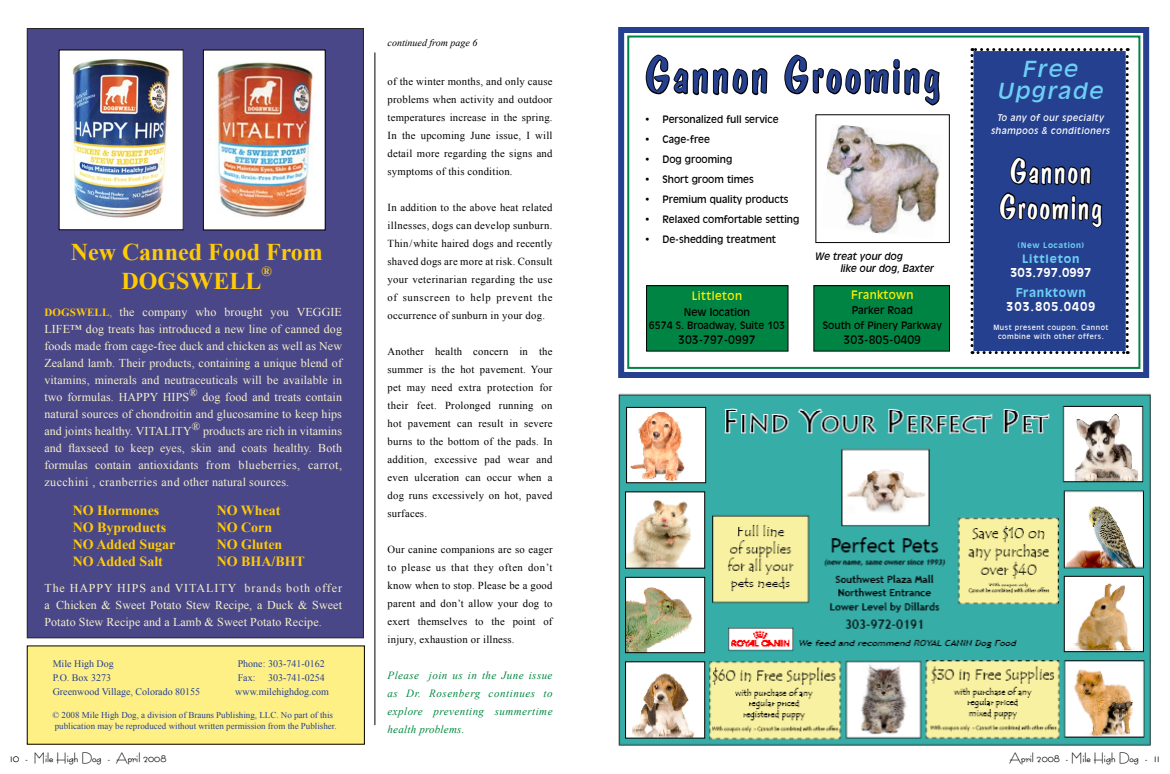
<style>
.page{position:relative;width:1170px;height:774px;background:#fff}
.page>*{position:absolute;margin:0;border:0;box-sizing:border-box;transform-origin:0 0}
.t1{font:45px "Dom";letter-spacing:.07em;color:#25408f}
.t2{font:31px/35.5px "Dom";letter-spacing:.05em;color:#fff;text-align:center}
.t3{font:700 24px/28.8px "Times New Roman";color:#ffcb05;text-align:center}
.t4{font:italic 21.6px/22px "Incised 901 BT";letter-spacing:.06em;color:#6dcff6;text-align:center;scale:1.11 1}
.t5{font:700 14px "Times New Roman";color:#ffcb05}
.t6{font:12px/17px "Times New Roman";letter-spacing:.01em;color:#f7f1c9;text-align:justify}
.t7{font:700 12px "Bernie";color:#000}
.t8{font:700 12px "Incised 901 BT";color:#fff}
.t9{font:700 12px "Incised 901 BT";letter-spacing:.06em;color:#fff}
.t10{font:700 12px "Incised 901 BT";letter-spacing:.06em;color:#6dcff6}
.t11{font:11.4px "Incised 901 BT";color:#000}
.t12{font:11.4px "Incised 901 BT";letter-spacing:.035em;color:#fff200}
.t13{font:700 11.3px "Incised 901 BT";letter-spacing:.07em;color:#6dcff6;scale:1.06 1}
.t14{font:italic 11px/18px "Times New Roman";letter-spacing:.04em;color:#008740;text-align:justify}
.t15{font:10.7px/18px "Times New Roman";letter-spacing:.02em;color:#000;text-align:justify}
.t16{font:10.4px "Incised 901 BT";color:#000}
.t17{font:10px "Incised 901 BT";color:#000}
.t18{font:10px "Times New Roman";color:#25408f}
.t19{font:italic 10px/12px "Incised 901 BT";color:#000}
.t20{font:italic 10px "Times New Roman";color:#000}
.t21{font:9px/10.8px "Times New Roman";color:#25408f}
.t22{font:italic 9px/13px "Incised 901 BT";letter-spacing:.05em;color:#fff;text-align:center}
.t23{font:700 7.5px "Incised 901 BT";letter-spacing:.07em;color:#6dcff6;scale:1.06 1}
.t24{font:7px/9.5px "Incised 901 BT";letter-spacing:.08em;color:#fff;text-align:center}
.s1{font-weight:700;font-size:11px;color:#ffcb05}
.s2{font-size:11px;color:#ffcb05}
.s3{font-size:13px}
</style>
<div class="page">
<img style="left:618px;top:179px;width:533px;height:567px">
<hr style="left:374px;top:53px;width:1px;height:672px;background:#000">
<div style="left:27px;top:29px;width:336px;height:609px;background:#4a4789"></div>
<div style="left:59px;top:50px;width:124px;height:180px;background:#fff"></div>
<img style="left:72px;top:59px;width:98px;height:159px">
<div style="left:203px;top:50px;width:122px;height:180px;background:#fff"></div>
<img style="left:215px;top:62px;width:98px;height:156px">
<div style="left:203px;top:50px;width:123px;height:180px;border:1px solid #000"></div>
<div style="left:618px;top:27px;width:531px;height:351px;background:#fff;border:6px solid #25408f"></div>
<div style="left:627px;top:36px;width:513px;height:333px;border:2px solid #008443"></div>
<svg style="left:645px;top:54px;width:123px;height:42px"></svg>
<svg style="left:784px;top:54px;width:156px;height:52px"></svg>
<svg style="left:971px;top:48px;width:158px;height:306px;background:#2c458c"></svg>
<div style="left:647px;top:286px;width:141px;height:65px;background:#008443"></div>
<div style="left:646px;top:285px;width:142px;height:67px;border:1px solid #000"></div>
<div style="left:814px;top:286px;width:135px;height:65px;background:#008443"></div>
<div style="left:813px;top:285px;width:137px;height:67px;border:1px solid #000"></div>
<div style="left:815px;top:114px;width:135px;height:129px;border:1px solid #000"></div>
<img style="left:827px;top:125px;width:113px;height:109px">
<div style="left:27px;top:646px;width:337px;height:98px;background:#fff086"></div>
<h3 class="t3" style="left:71px;top:237px;width:254px">New Canned Food From<br>DOGSWELL</h3>
<h3 class="t5" style="left:262px;top:262px;width:12px">®</h3>
<p class="t6" style="left:44px;top:303px;width:299px"><span class="s1">DOGSWELL</span><span class="s2">,</span> the company who brought you VEGGIE LIFE™ dog treats has introduced a new line of canned dog foods made from cage-free duck and chicken as well as New Zealand lamb. Their products, containing a unique blend of vitamins, minerals and neutraceuticals will be available in two formulas. HAPPY HIPS<sup>®</sup> dog food and treats contain natural sources of chondroitin and glucosamine to keep hips and joints healthy. VITALITY<sup>®</sup> products are rich in vitamins and flaxseed to keep eyes, skin and coats healthy. Both formulas contain antioxidants from blueberries, carrot, zucchini , cranberries and other natural sources.</p>
<h3 class="t5" style="left:73px;top:501px;width:88px">NO Hormones</h3>
<h3 class="t5" style="left:217px;top:501px;width:65px">NO Wheat</h3>
<h3 class="t5" style="left:73px;top:518px;width:95px">NO Byproducts</h3>
<h3 class="t5" style="left:217px;top:518px;width:57px">NO Corn</h3>
<h3 class="t5" style="left:73px;top:534px;width:104px">NO Added Sugar</h3>
<h3 class="t5" style="left:217px;top:534px;width:67px">NO Gluten</h3>
<h3 class="t5" style="left:73px;top:551px;width:92px">NO Added Salt</h3>
<h3 class="t5" style="left:217px;top:551px;width:90px">NO BHA/BHT</h3>
<p class="t6" style="left:44px;top:580px;width:299px">The HAPPY HIPS and VITALITY brands both offer a Chicken &amp; Sweet Potato Stew Recipe, a Duck &amp; Sweet Potato Stew Recipe and a Lamb &amp; Sweet Potato Recipe.</p>
<p class="t18" style="left:53px;top:657px;width:63px">Mile High Dog</p>
<p class="t18" style="left:238px;top:657px;width:88px">Phone: 303-741-0162</p>
<p class="t18" style="left:53px;top:671px;width:60px">P.O. Box 3273</p>
<p class="t18" style="left:238px;top:671px;width:88px">Fax: 303-741-0254</p>
<p class="t18" style="left:53px;top:685px;width:149px">Greenwood Village, Colorado 80155</p>
<p class="t18" style="left:235px;top:685px;width:95px">www.milehighdog.com</p>
<p class="t21" style="left:52px;top:710px;width:286px">© 2008 Mile High Dog, a division of Brauns Publishing, LLC. No part of this publication may be reproduced without written permission from the Publisher.</p>
<p class="t20" style="left:388px;top:36px;width:91px">continued from page 6</p>
<p class="t15" style="left:388px;top:72px;width:166px">of the winter months, and only cause problems when activity and outdoor temperatures increase in the spring.<br>In the upcoming June issue, I will detail more regarding the signs and symptoms of this condition.</p>
<p class="t15" style="left:388px;top:198px;width:166px">In addition to the above heat related illnesses, dogs can develop sunburn.<br>Thin/white haired dogs and recently shaved dogs are more at risk. Consult your veterinarian regarding the use of sunscreen to help prevent the occurrence of sunburn in your dog.</p>
<p class="t15" style="left:388px;top:342px;width:166px">Another health concern in the summer is the hot pavement. Your pet may need extra protection for their feet. Prolonged running on hot pavement can result in severe burns to the bottom of the pads. In addition, excessive pad wear and even ulceration can occur when a dog runs excessively on hot, paved surfaces.</p>
<p class="t15" style="left:388px;top:540px;width:166px">Our canine companions are so eager to please us that they often don’t know when to stop. Please be a good parent and don’t allow your dog to exert themselves to the point of injury, exhaustion or illness.</p>
<p class="t14" style="left:388px;top:666px;width:166px">Please join us in the June issue as Dr. Rosenberg continues to explore preventing summertime health problems.</p>
<h1 class="t1" style="left:646px;top:47px;width:296px">Gannon Grooming</h1>
<h3 class="t4" style="left:998px;top:58px;width:97px">Free<br>Upgrade</h3>
<p class="t22" style="left:991px;top:111px;width:120px">To any of our specialty shampoos &amp; conditioners</p>
<h2 class="t2" style="left:999px;top:155px;width:104px">Gannon<br>Grooming</h2>
<p class="t23" style="left:1017px;top:241px;width:65px">(New Location)</p>
<p class="t13" style="left:1022px;top:252px;width:56px">Littleton</p>
<p class="t8" style="left:1010px;top:266px;width:83px">303.797.0997</p>
<p class="t10" style="left:1016px;top:285px;width:72px">Franktown</p>
<p class="t9" style="left:1006px;top:300px;width:91px">303.805.0409</p>
<p class="t24" style="left:993px;top:322px;width:117px">Must present coupon. Cannot combine with other offers.</p>
<p class="t17" style="left:645px;top:113px;width:136px">• Personalized full service</p>
<p class="t17" style="left:645px;top:133px;width:67px">• Cage-free</p>
<p class="t17" style="left:645px;top:153px;width:89px">• Dog grooming</p>
<p class="t17" style="left:645px;top:173px;width:111px">• Short groom times</p>
<p class="t17" style="left:645px;top:193px;width:146px">• Premium quality products</p>
<p class="t17" style="left:645px;top:213px;width:156px">• Relaxed comfortable setting</p>
<p class="t17" style="left:645px;top:233px;width:133px">• De-shedding treatment</p>
<p class="t19" style="left:841px;top:251px;width:95px;text-indent:-25px">We treat your dog<br>like our dog, Baxter</p>
<p class="t12" style="left:851px;top:288px;width:64px">Franktown</p>
<p class="t16" style="left:852px;top:304px;width:63px">Parker Road</p>
<p class="t17" style="left:823px;top:319px;width:120px">South of Pinery Parkway</p>
<p class="t11" style="left:844px;top:333px;width:79px">303-805-0409</p>
<p class="t12" style="left:692px;top:289px;width:52px">Littleton</p>
<p class="t16" style="left:684px;top:306px;width:68px">New location</p>
<p class="t17" style="left:649px;top:320px;width:138px">6574 S. Broadway, Suite 103</p>
<p class="t11" style="left:678px;top:333px;width:79px">303-797-0997</p>
<p class="t7" style="left:10px;top:751px;width:158px"><span class="s3">10</span> - Mile High Dog - April 2008</p>
<p class="t7" style="left:1010px;top:751px;width:152px">April 2008 - Mile High Dog - <span class="s3">11</span></p>
</div>
